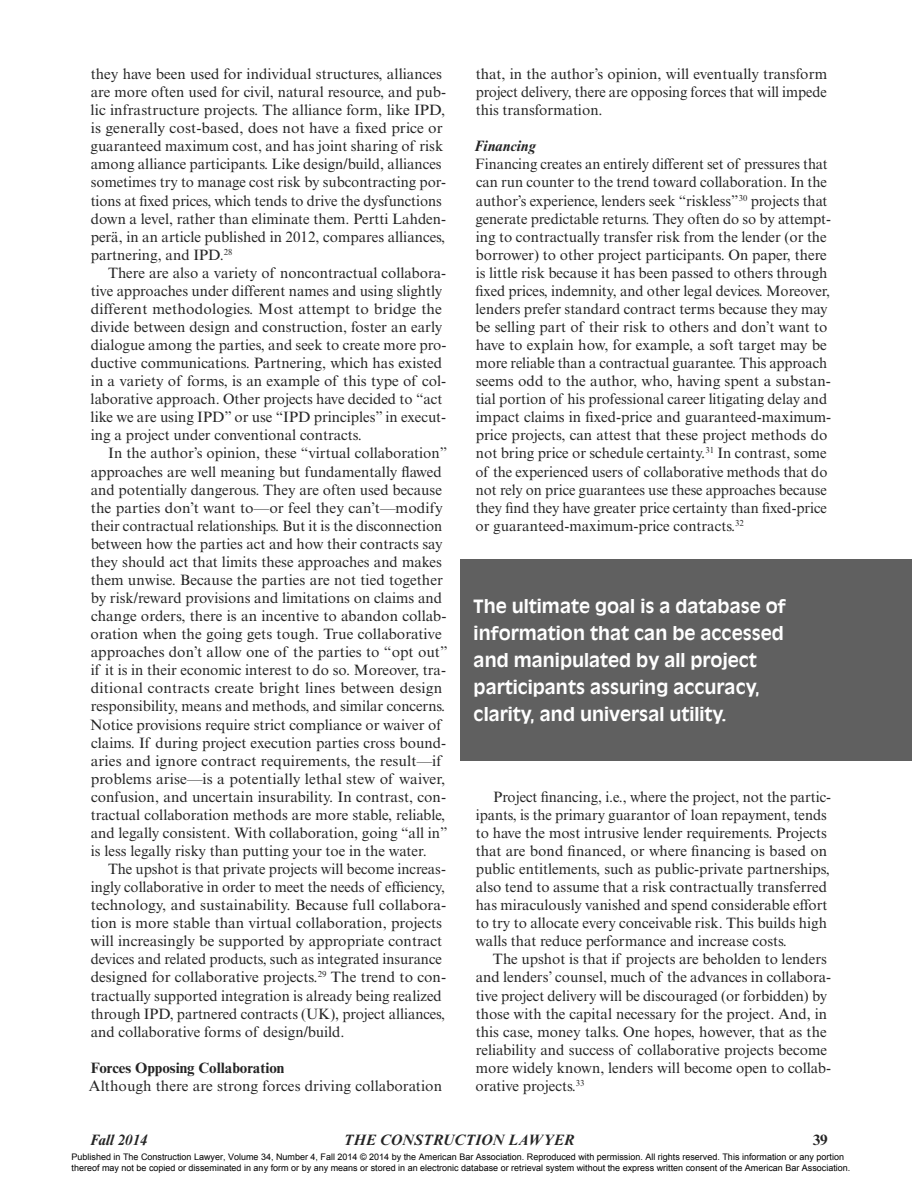
<style>
.page{position:relative;width:918px;height:1188px;background:#fff}
.page>*{position:absolute;margin:0;border:0;box-sizing:border-box;transform-origin:0 0}
.t1{font:700 18px/27.2px "Antique Olive Std";color:#fff}
.t2{font:15px/18px "Times New Roman MT Std";color:#252525}
.t3{font:italic 700 15px "Times New Roman MT Std";color:#252525}
.t4{font:700 15px "Times New Roman MT Std";color:#252525}
.t5{font:9px/10.8px "Arial";color:#000}
</style>
<div class="page">
<div style="left:460px;top:559px;width:451px;height:202px;background:#606060"></div>
<p class="t2" style="left:91px;top:66px;width:357px">they have been used for individual structures, alliances are more often used for civil, natural resource, and pub&shy;lic infrastructure projects. The alliance form, like IPD, is generally cost-based, does not have a fixed price or guaranteed maximum cost, and has joint sharing of risk among alliance participants. Like design/build, alliances sometimes try to manage cost risk by subcontracting por&shy;tions at fixed prices, which tends to drive the dysfunctions down a level, rather than eliminate them. Pertti Lahden&shy;perä, in an article published in 2012, compares alliances, partnering, and IPD.<sup>28</sup></p>
<p class="t2" style="left:91px;top:265px;width:357px;text-indent:17px">There are also a variety of noncontractual collabora&shy;tive approaches under different names and using slightly different methodologies. Most attempt to bridge the divide between design and construction, foster an early dialogue among the parties, and seek to create more pro&shy;ductive communications. Partnering, which has existed in a variety of forms, is an example of this type of col&shy;laborative approach. Other projects have decided to “act like we are using IPD” or use “IPD principles” in execut&shy;ing a project under conventional contracts.</p>
<p class="t2" style="left:90px;top:446px;width:359px;text-indent:18px">In the author’s opinion, these “virtual collaboration” approaches are well meaning but fundamentally flawed and potentially dangerous. They are often used because the parties don’t want to—or feel they can’t—modify their contractual relationships. But it is the disconnection between how the parties act and how their contracts say they should act that limits these approaches and makes them unwise. Because the parties are not tied together by risk/reward provisions and limitations on claims and change orders, there is an incentive to abandon collab&shy;oration when the going gets tough. True collaborative approaches don’t allow one of the parties to “opt out” if it is in their economic interest to do so. Moreover, tra&shy;ditional contracts create bright lines between design responsibility, means and methods, and similar concerns.<br>Notice provisions require strict compliance or waiver of claims. If during project execution parties cross bound&shy;aries and ignore contract requirements, the result—if problems arise—is a potentially lethal stew of waiver, confusion, and uncertain insurability. In contrast, con&shy;tractual collaboration methods are more stable, reliable, and legally consistent. With collaboration, going “all in” is less legally risky than putting your toe in the water.</p>
<p class="t2" style="left:90px;top:862px;width:358px;text-indent:18px">The upshot is that private projects will become increas&shy;ingly collaborative in order to meet the needs of efficiency, technology, and sustainability. Because full collabora&shy;tion is more stable than virtual collaboration, projects will increasingly be supported by appropriate contract devices and related products, such as integrated insurance designed for collaborative projects.<sup>29</sup> The trend to con&shy;tractually supported integration is already being realized through IPD, partnered contracts (UK), project alliances, and collaborative forms of design/build.</p>
<p class="t4" style="left:91px;top:1062px;width:195px">Forces Opposing Collaboration</p>
<p class="t2" style="left:89px;top:1078px;width:355px">Although there are strong forces driving collaboration</p>
<p class="t2" style="left:476px;top:66px;width:353px;text-align:justify">that, in the author’s opinion, will eventually transform project delivery, there are opposing forces that will impede this transformation.</p>
<p class="t3" style="left:475px;top:140px;width:63px">Financing</p>
<p class="t2" style="left:475px;top:157px;width:358px">Financing creates an entirely different set of pressures that can run counter to the trend toward collaboration. In the author’s experience, lenders seek “riskless”<sup>30</sup> projects that generate predictable returns. They often do so by attempt&shy;ing to contractually transfer risk from the lender (or the borrower) to other project participants. On paper, there is little risk because it has been passed to others through fixed prices, indemnity, and other legal devices. Moreover, lenders prefer standard contract terms because they may be selling part of their risk to others and don’t want to have to explain how, for example, a soft target may be more reliable than a contractual guarantee. This approach seems odd to the author, who, having spent a substan&shy;tial portion of his professional career litigating delay and impact claims in fixed-price and guaranteed-maximum&shy;price projects, can attest that these project methods do not bring price or schedule certainty.<sup>31</sup> In contrast, some of the experienced users of collaborative methods that do not rely on price guarantees use these approaches because they find they have greater price certainty than fixed-price or guaranteed-maximum-price contracts.<sup>32</sup></p>
<p class="t1" style="left:474px;top:593px;width:314px">The ultimate goal is a database of information that can be accessed and manipulated by all project participants assuring accuracy, clarity, and universal utility.</p>
<p class="t2" style="left:475px;top:789px;width:357px;text-indent:18px">Project financing, i.e., where the project, not the partic&shy;ipants, is the primary guarantor of loan repayment, tends to have the most intrusive lender requirements. Projects that are bond financed, or where financing is based on public entitlements, such as public-private partnerships, also tend to assume that a risk contractually transferred has miraculously vanished and spend considerable effort to try to allocate every conceivable risk. This builds high walls that reduce performance and increase costs.</p>
<p class="t2" style="left:476px;top:952px;width:357px;text-indent:17px">The upshot is that if projects are beholden to lenders and lenders’ counsel, much of the advances in collabora&shy;tive project delivery will be discouraged (or forbidden) by those with the capital necessary for the project. And, in this case, money talks. One hopes, however, that as the reliability and success of collaborative projects become more widely known, lenders will become open to collab&shy;orative projects.<sup>33</sup></p>
<p class="t3" style="left:90px;top:1134px;width:59px">Fall 2014</p>
<p class="t3" style="left:343px;top:1134px;width:233px">THE CONSTRUCTION LAWYER</p>
<p class="t4" style="left:813px;top:1134px;width:16px">39</p>
<p class="t5" style="left:72px;top:1152px;width:780px">Published in The Construction Lawyer, Volume 34, Number 4, Fall 2014 © 2014 by the American Bar Association. Reproduced with permission. All rights reserved. This information or any portion thereof may not be copied or disseminated in any form or by any means or stored in an electronic database or retrieval system without the express written consent of the American Bar Association.</p>
</div>
